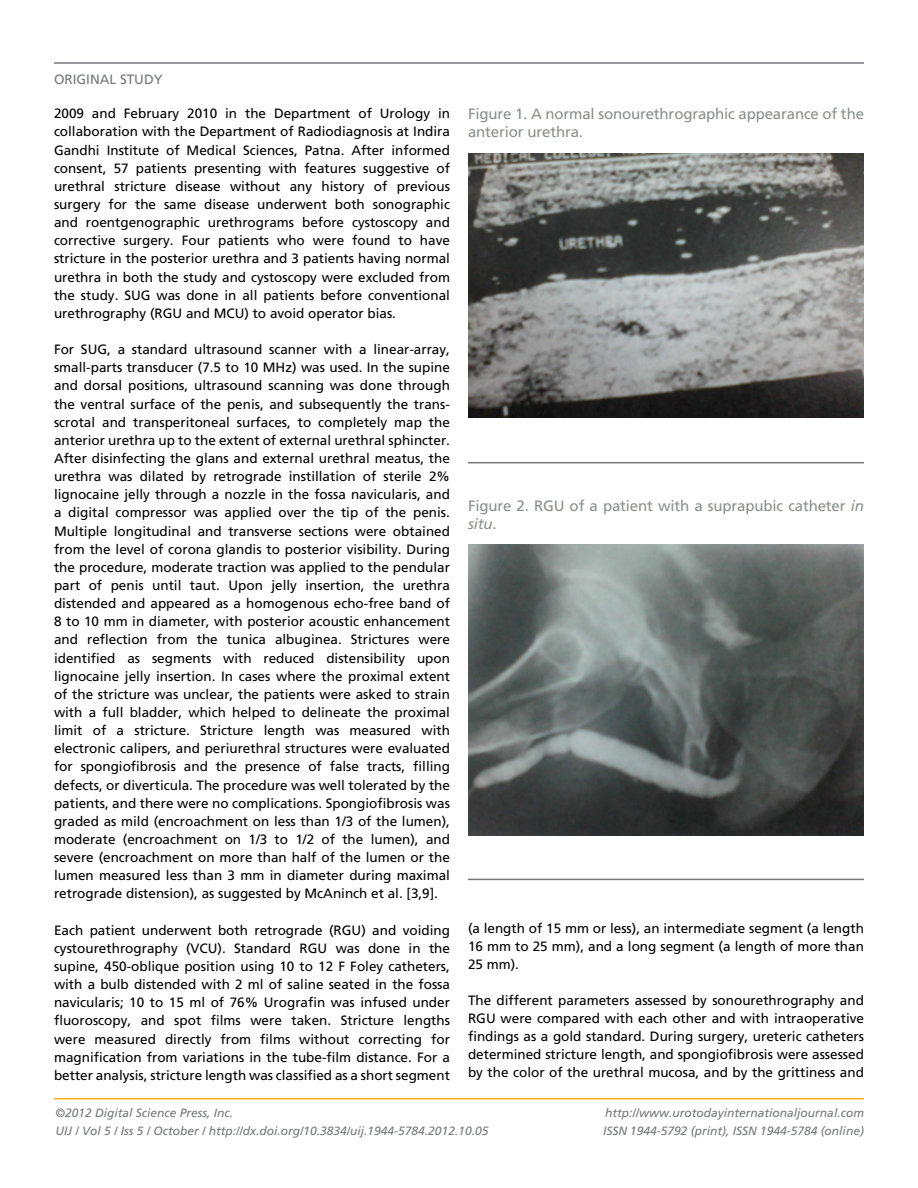
<style>
.page{position:relative;width:918px;height:1188px;background:#fff}
.page>*{position:absolute;margin:0;border:0;box-sizing:border-box;transform-origin:0 0}
.t1{font:15px/18px "Frutiger";letter-spacing:-.01em;color:#869188}
.t2{font:13.5px/18.1px "Frutiger";color:#000;text-align:justify}
.t3{font:13.5px "Frutiger";color:#757779}
.t4{font:italic 12px/18px "Frutiger";color:#757779}
.s1{font-style:italic}
</style>
<div class="page">
<hr style="left:54px;top:1098px;width:810px;height:2px;background:#fcaf1a">
<hr style="left:54px;top:62px;width:810px;height:2px;background:#757779">
<img style="left:468px;top:153px;width:396px;height:264px">
<hr style="left:468px;top:462px;width:396px;height:1px;background:#757779">
<img style="left:468px;top:544px;width:396px;height:291px">
<hr style="left:468px;top:879px;width:396px;height:1px;background:#757779">
<p class="t3" style="left:54px;top:72px;width:110px">Original Study</p>
<p class="t2" style="left:54px;top:105px;width:398px">2009 and February 2010 in the Department of Urology in collaboration with the Department of Radiodiagnosis at Indira Gandhi Institute of Medical Sciences, Patna. After informed consent, 57 patients presenting with features suggestive of urethral stricture disease without any history of previous surgery for the same disease underwent both sonographic and roentgenographic urethrograms before cystoscopy and corrective surgery. Four patients who were found to have stricture in the posterior urethra and 3 patients having normal urethra in both the study and cystoscopy were excluded from the study. SUG was done in all patients before conventional urethrography (RGU and MCU) to avoid operator bias.</p>
<p class="t2" style="left:54px;top:340px;width:398px">For SUG, a standard ultrasound scanner with a linear-array, small-parts transducer (7.5 to 10 MHz) was used. In the supine and dorsal positions, ultrasound scanning was done through the ventral surface of the penis, and subsequently the trans&shy;scrotal and transperitoneal surfaces, to completely map the anterior urethra up to the extent of external urethral sphincter.<br>After disinfecting the glans and external urethral meatus, the urethra was dilated by retrograde instillation of sterile 2% lignocaine jelly through a nozzle in the fossa navicularis, and a digital compressor was applied over the tip of the penis.<br>Multiple longitudinal and transverse sections were obtained from the level of corona glandis to posterior visibility. During the procedure, moderate traction was applied to the pendular part of penis until taut. Upon jelly insertion, the urethra distended and appeared as a homogenous echo-free band of 8 to 10 mm in diameter, with posterior acoustic enhancement and reflection from the tunica albuginea. Strictures were identified as segments with reduced distensibility upon lignocaine jelly insertion. In cases where the proximal extent of the stricture was unclear, the patients were asked to strain with a full bladder, which helped to delineate the proximal limit of a stricture. Stricture length was measured with electronic calipers, and periurethral structures were evaluated for spongiofibrosis and the presence of false tracts, filling defects, or diverticula. The procedure was well tolerated by the patients, and there were no complications. Spongiofibrosis was graded as mild (encroachment on less than 1/3 of the lumen), moderate (encroachment on 1/3 to 1/2 of the lumen), and severe (encroachment on more than half of the lumen or the lumen measured less than 3 mm in diameter during maximal retrograde distension), as suggested by McAninch et al. [3,9].</p>
<p class="t2" style="left:54px;top:921px;width:398px">Each patient underwent both retrograde (RGU) and voiding cystourethrography (VCU). Standard RGU was done in the supine, 450-oblique position using 10 to 12 F Foley catheters, with a bulb distended with 2 ml of saline seated in the fossa navicularis; 10 to 15 ml of 76% Urografin was infused under fluoroscopy, and spot films were taken. Stricture lengths were measured directly from films without correcting for magnification from variations in the tube-film distance. For a better analysis, stricture length was classified as a short segment</p>
<p class="t2" style="left:468px;top:920px;width:397px">(a length of 15 mm or less), an intermediate segment (a length 16 mm to 25 mm), and a long segment (a length of more than 25 mm).</p>
<p class="t1" style="left:468px;top:105px;width:398px">Figure 1. A normal sonourethrographic appearance of the anterior urethra.</p>
<p class="t1" style="left:468px;top:497px;width:397px">Figure 2. RGU of a patient with a suprapubic catheter <span class="s1">in situ</span>.</p>
<p class="t2" style="left:468px;top:992px;width:398px">The different parameters assessed by sonourethrography and RGU were compared with each other and with intraoperative findings as a gold standard. During surgery, ureteric catheters determined stricture length, and spongiofibrosis were assessed by the color of the urethral mucosa, and by the grittiness and</p>
<p class="t4" style="left:56px;top:1104px;width:434px">©2012 Digital Science Press, Inc.<br>UIJ / Vol 5 / Iss 5 / October / http://dx.doi.org/10.3834/uij.1944-5784.2012.10.05</p>
<p class="t4" style="left:603px;top:1104px;width:262px">http://www.urotodayinternationaljournal.com<br>ISSN 1944-5792 (print), ISSN 1944-5784 (online)</p>
</div>
